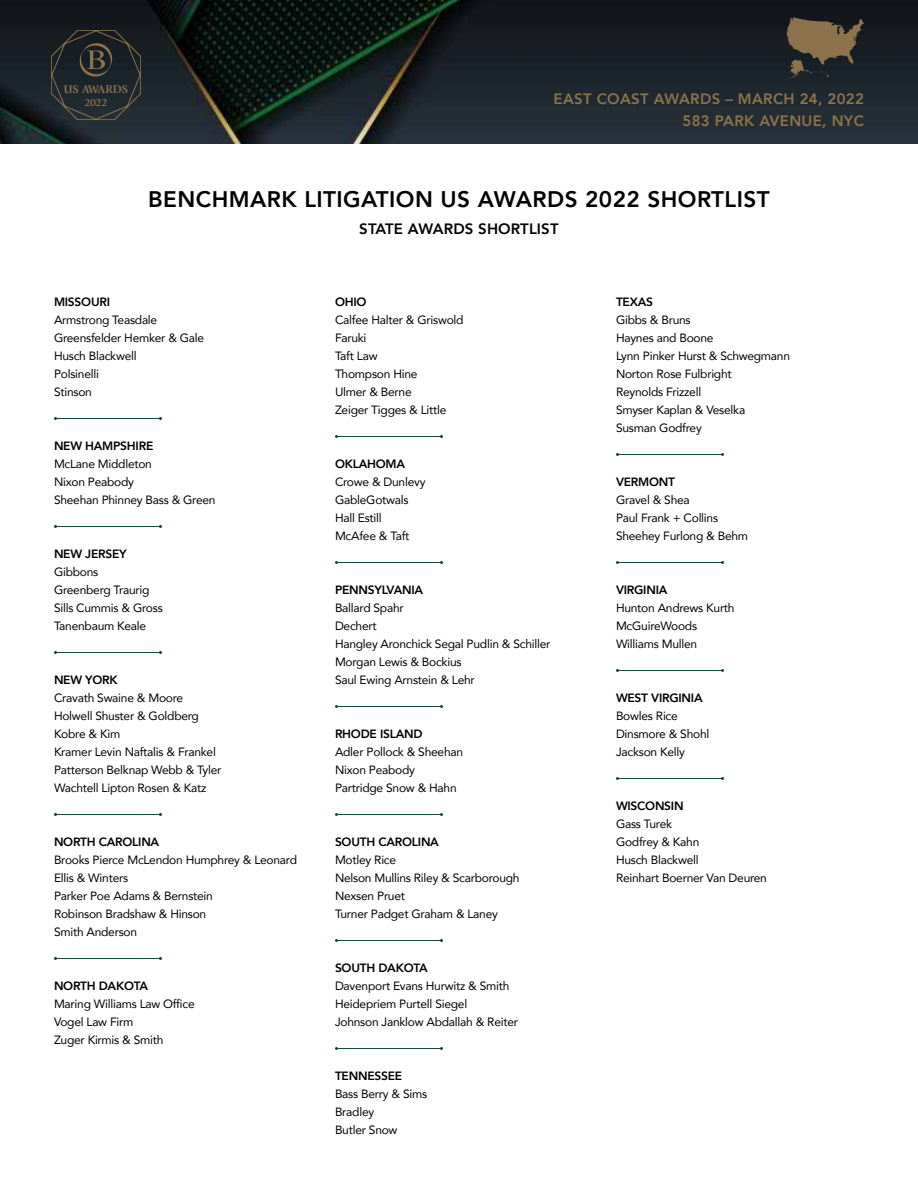
<style>
.page{position:relative;width:918px;height:1188px;background:#fff}
.page>*{position:absolute;margin:0;border:0;box-sizing:border-box;transform-origin:0 0}
.t1{font:800 22.5px "Avenir";letter-spacing:.02em;color:#000}
.t2{font:800 15px/22.5px "Avenir";letter-spacing:.02em;color:#8c734b;text-align:right}
.t3{font:800 15px "Avenir";letter-spacing:.01em;color:#000}
.t4{font:12px/18px "Avenir";letter-spacing:-.02em;color:#000}
.t5{font:800 12px "Avenir";letter-spacing:-.02em;color:#000}
.t6{font:700 11.55px "Giovanni";letter-spacing:-.01em;color:#8c734b}
.t7{font:700 10.8px "Giovanni";color:#8c734b}
</style>
<div class="page">
<img style="left:0;top:0;width:918px;height:144px">
<svg style="left:51px;top:30px;width:90px;height:90px;background:#272b2d"></svg>
<svg style="left:783px;top:17px;width:81px;height:63px;background:#4c4536"></svg>
<hr style="left:56px;top:418px;width:104px;height:1px;background:#104d2a">
<hr style="left:56px;top:526px;width:104px;height:1px;background:#104d2a">
<hr style="left:56px;top:652px;width:104px;height:1px;background:#104d2a">
<hr style="left:56px;top:814px;width:104px;height:1px;background:#104d2a">
<hr style="left:56px;top:958px;width:104px;height:1px;background:#104d2a">
<hr style="left:336px;top:1048px;width:105px;height:1px;background:#104d2a">
<hr style="left:336px;top:940px;width:105px;height:1px;background:#104d2a">
<hr style="left:336px;top:814px;width:105px;height:1px;background:#104d2a">
<hr style="left:336px;top:706px;width:105px;height:1px;background:#104d2a">
<hr style="left:336px;top:562px;width:105px;height:1px;background:#104d2a">
<hr style="left:336px;top:436px;width:105px;height:1px;background:#104d2a">
<hr style="left:617px;top:454px;width:105px;height:1px;background:#104d2a">
<hr style="left:617px;top:562px;width:105px;height:1px;background:#104d2a">
<hr style="left:617px;top:670px;width:105px;height:1px;background:#104d2a">
<hr style="left:617px;top:778px;width:105px;height:1px;background:#104d2a">
<p class="t6" style="left:64px;top:82px;width:66px">US AWARDS</p>
<p class="t7" style="left:84px;top:96px;width:25px">2022</p>
<p class="t2" style="left:554px;top:87px;width:312px">EAST COAST AWARDS – MARCH 24, 2022<br>583 PARK AVENUE, NYC</p>
<h1 class="t1" style="left:148px;top:182px;width:623px">BENCHMARK LITIGATION US AWARDS 2022 SHORTLIST</h1>
<p class="t3" style="left:359px;top:217px;width:201px">STATE AWARDS SHORTLIST</p>
<p class="t5" style="left:54px;top:292px;width:58px">MISSOURI</p>
<p class="t4" style="left:54px;top:310px;width:152px">Armstrong Teasdale<br>Greensfelder Hemker &amp; Gale<br>Husch Blackwell<br>Polsinelli<br>Stinson</p>
<p class="t5" style="left:54px;top:436px;width:101px">NEW HAMPSHIRE</p>
<p class="t4" style="left:54px;top:454px;width:163px">McLane Middleton<br>Nixon Peabody<br>Sheehan Phinney Bass &amp; Green</p>
<p class="t5" style="left:54px;top:544px;width:74px">NEW JERSEY</p>
<p class="t4" style="left:54px;top:562px;width:110px">Gibbons<br>Greenberg Traurig<br>Sills Cummis &amp; Gross<br>Tanenbaum Keale</p>
<p class="t5" style="left:54px;top:670px;width:65px">NEW YORK</p>
<p class="t4" style="left:54px;top:688px;width:169px">Cravath Swaine &amp; Moore<br>Holwell Shuster &amp; Goldberg<br>Kobre &amp; Kim<br>Kramer Levin Naftalis &amp; Frankel<br>Patterson Belknap Webb &amp; Tyler<br>Wachtell Lipton Rosen &amp; Katz</p>
<p class="t5" style="left:54px;top:832px;width:107px">NORTH CAROLINA</p>
<p class="t4" style="left:54px;top:850px;width:245px">Brooks Pierce McLendon Humphrey &amp; Leonard<br>Ellis &amp; Winters<br>Parker Poe Adams &amp; Bernstein<br>Robinson Bradshaw &amp; Hinson<br>Smith Anderson</p>
<p class="t5" style="left:54px;top:976px;width:96px">NORTH DAKOTA</p>
<p class="t4" style="left:54px;top:994px;width:142px">Maring Williams Law Office<br>Vogel Law Firm<br>Zuger Kirmis &amp; Smith</p>
<p class="t5" style="left:335px;top:292px;width:33px">OHIO</p>
<p class="t4" style="left:335px;top:310px;width:130px">Calfee Halter &amp; Griswold<br>Faruki<br>Taft Law<br>Thompson Hine<br>Ulmer &amp; Berne<br>Zeiger Tigges &amp; Little</p>
<p class="t5" style="left:335px;top:454px;width:72px">OKLAHOMA</p>
<p class="t4" style="left:335px;top:472px;width:92px">Crowe &amp; Dunlevy<br>GableGotwals<br>Hall Estill<br>McAfee &amp; Taft</p>
<p class="t5" style="left:335px;top:580px;width:90px">PENNSYLVANIA</p>
<p class="t4" style="left:335px;top:598px;width:217px">Ballard Spahr<br>Dechert<br>Hangley Aronchick Segal Pudlin &amp; Schiller<br>Morgan Lewis &amp; Bockius<br>Saul Ewing Arnstein &amp; Lehr</p>
<p class="t5" style="left:335px;top:724px;width:89px">RHODE ISLAND</p>
<p class="t4" style="left:335px;top:742px;width:130px">Adler Pollock &amp; Sheehan<br>Nixon Peabody<br>Partridge Snow &amp; Hahn</p>
<p class="t5" style="left:335px;top:832px;width:105px">SOUTH CAROLINA</p>
<p class="t4" style="left:335px;top:850px;width:186px">Motley Rice<br>Nelson Mullins Riley &amp; Scarborough<br>Nexsen Pruet<br>Turner Padget Graham &amp; Laney</p>
<p class="t5" style="left:335px;top:958px;width:94px">SOUTH DAKOTA</p>
<p class="t4" style="left:335px;top:976px;width:185px">Davenport Evans Hurwitz &amp; Smith<br>Heidepriem Purtell Siegel<br>Johnson Janklow Abdallah &amp; Reiter</p>
<p class="t5" style="left:335px;top:1066px;width:69px">TENNESSEE</p>
<p class="t4" style="left:335px;top:1084px;width:94px">Bass Berry &amp; Sims<br>Bradley<br>Butler Snow</p>
<p class="t5" style="left:616px;top:292px;width:39px">TEXAS</p>
<p class="t4" style="left:616px;top:310px;width:176px">Gibbs &amp; Bruns<br>Haynes and Boone<br>Lynn Pinker Hurst &amp; Schwegmann<br>Norton Rose Fulbright<br>Reynolds Frizzell<br>Smyser Kaplan &amp; Veselka<br>Susman Godfrey</p>
<p class="t5" style="left:616px;top:472px;width:61px">VERMONT</p>
<p class="t4" style="left:616px;top:490px;width:134px">Gravel &amp; Shea<br>Paul Frank + Collins<br>Sheehey Furlong &amp; Behm</p>
<p class="t5" style="left:616px;top:580px;width:53px">VIRGINIA</p>
<p class="t4" style="left:616px;top:598px;width:120px">Hunton Andrews Kurth<br>McGuireWoods<br>Williams Mullen</p>
<p class="t5" style="left:616px;top:688px;width:88px">WEST VIRGINIA</p>
<p class="t4" style="left:616px;top:706px;width:95px">Bowles Rice<br>Dinsmore &amp; Shohl<br>Jackson Kelly</p>
<p class="t5" style="left:616px;top:796px;width:69px">WISCONSIN</p>
<p class="t4" style="left:616px;top:814px;width:152px">Gass Turek<br>Godfrey &amp; Kahn<br>Husch Blackwell<br>Reinhart Boerner Van Deuren</p>
</div>
